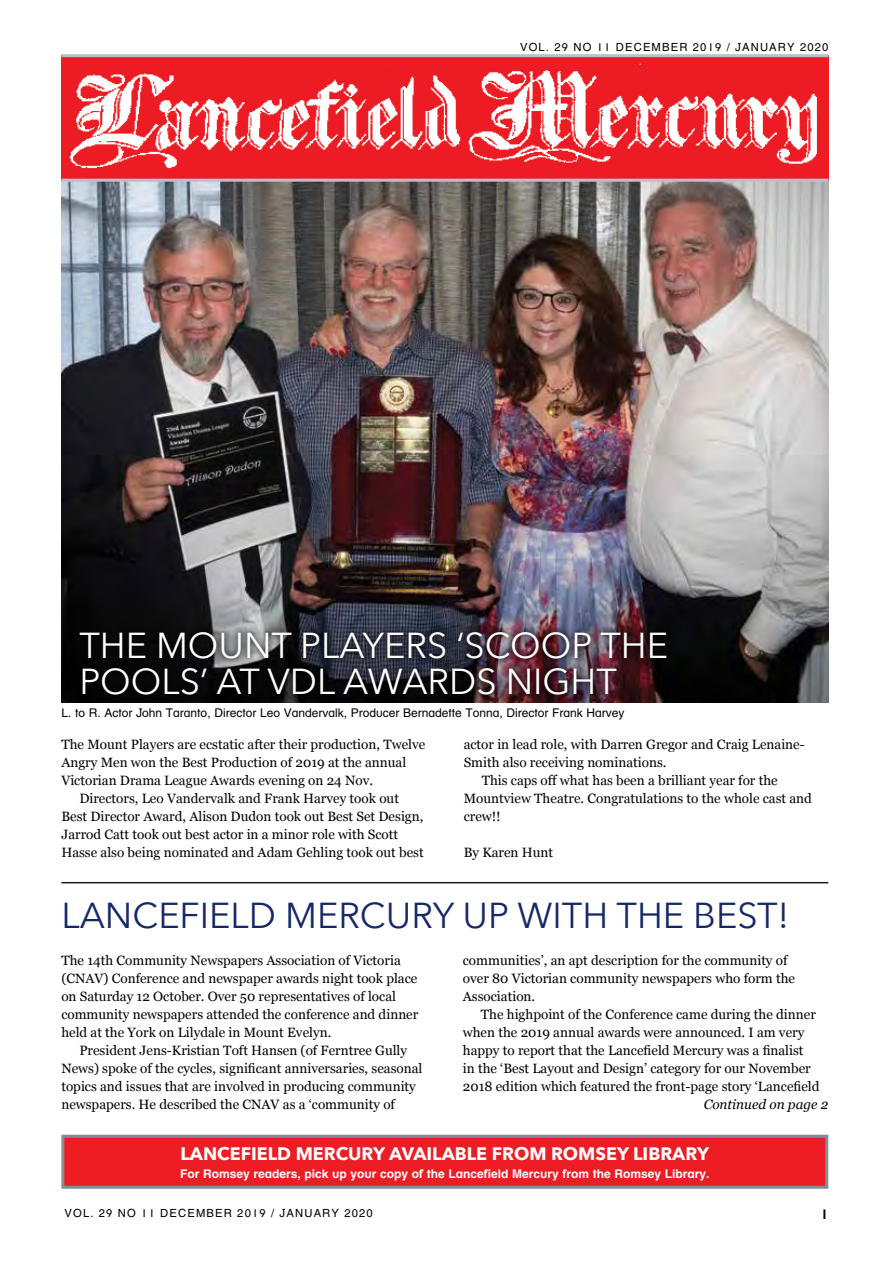
<style>
.page{position:relative;width:893px;height:1263px;background:#fff}
.page>*{position:absolute;margin:0;border:0;box-sizing:border-box;transform-origin:0 0}
.t1{font:36px/36px "Avenir Next";color:#fff}
.t2{font:36px "Avenir Next";color:#162867}
.t3{font:700 18px "Avenir Next";color:#fff}
.t4{font:13.5px/18px "Georgia";color:#000}
.t5{font:italic 13.5px "Georgia";color:#000}
.t6{font:700 13.5px "Helvetica Textbook";color:#000}
.t7{font:12px "Helvetica Textbook";color:#000}
.t8{font:700 12px "Helvetica Textbook";color:#fff}
.t9{font:11.25px "Helvetica Textbook";letter-spacing:.1em;color:#000}
</style>
<div class="page">
<img style="left:61px;top:182px;width:767px;height:521px">
<img style="left:73px;top:625px;width:600px;height:76px">
<div style="left:63px;top:1136px;width:764px;height:51px;background:#ed1d24"></div>
<div style="left:61px;top:1135px;width:767px;height:54px;border:3px solid #7e909e"></div>
<hr style="left:61px;top:882px;width:767px;height:1px;background:#000">
<svg style="left:61px;top:57px;width:767px;height:122px;fill:#ed1c24"></svg>
<hr style="left:61px;top:179px;width:767px;height:3px;background:#b6c2cc">
<hr style="left:61px;top:54px;width:767px;height:3px;background:#b6c2cc">
<p class="t9" style="left:520px;top:41px;width:310px">VOL. 29 NO 11 DECEMBER 2019 / JANUARY 2020</p>
<h1 class="t1" style="left:79px;top:626px;width:590px">THE MOUNT PLAYERS ‘SCOOP THE<br>POOLS’ AT VDL AWARDS NIGHT</h1>
<p class="t7" style="left:61px;top:706px;width:565px">L. to R. Actor John Taranto, Director Leo Vandervalk, Producer Bernadette Tonna, Director Frank Harvey</p>
<p class="t4" style="left:61px;top:735px;width:365px">The Mount Players are ecstatic after their production, Twelve</p>
<p class="t4" style="left:61px;top:753px;width:346px">Angry Men won the Best Production of 2019 at the annual</p>
<p class="t4" style="left:61px;top:771px;width:313px">Victorian Drama League Awards evening on 24 Nov.</p>
<p class="t4" style="left:79px;top:789px;width:321px">Directors, Leo Vandervalk and Frank Harvey took out</p>
<p class="t4" style="left:61px;top:807px;width:364px">Best Director Award, Alison Dudon took out Best Set Design,</p>
<p class="t4" style="left:61px;top:825px;width:338px">Jarrod Catt took out best actor in a minor role with Scott</p>
<p class="t4" style="left:61px;top:843px;width:364px">Hasse also being nominated and Adam Gehling took out best</p>
<p class="t4" style="left:464px;top:735px;width:343px">actor in lead role, with Darren Gregor and Craig Lenaine-</p>
<p class="t4" style="left:464px;top:753px;width:204px">Smith also receiving nominations.</p>
<p class="t4" style="left:482px;top:771px;width:298px">This caps off what has been a brilliant year for the</p>
<p class="t4" style="left:464px;top:789px;width:350px">Mountview Theatre. Congratulations to the whole cast and</p>
<p class="t4" style="left:464px;top:807px;width:39px">crew!!</p>
<p class="t4" style="left:464px;top:843px;width:91px">By Karen Hunt</p>
<h1 class="t2" style="left:61px;top:885px;width:729px">LANCEFIELD MERCURY UP WITH THE BEST!</h1>
<p class="t4" style="left:61px;top:951px;width:358px">The 14th Community Newspapers Association of Victoria (CNAV) Conference and newspaper awards night took place on Saturday 12 October. Over 50 representatives of local community newspapers attended the conference and dinner held at the York on Lilydale in Mount Evelyn.</p>
<p class="t4" style="left:61px;top:1041px;width:363px;text-indent:18px">President Jens-Kristian Toft Hansen (of Ferntree Gully News) spoke of the cycles, significant anniversaries, seasonal topics and issues that are involved in producing community newspapers. He described the CNAV as a ‘community of</p>
<p class="t4" style="left:463px;top:951px;width:334px">communities’, an apt description for the community of over 80 Victorian community newspapers who form the<br>Association.</p>
<p class="t4" style="left:463px;top:1005px;width:358px;text-indent:18px">The highpoint of the Conference came during the dinner when the 2019 annual awards were announced. I am very happy to report that the Lancefield Mercury was a finalist<br>in the ‘Best Layout and Design’ category for our November 2018 edition which featured the front-page story ‘Lancefield</p>
<p class="t5" style="left:704px;top:1094px;width:126px">Continued on page 2</p>
<h2 class="t3" style="left:180px;top:1138px;width:530px">LANCEFIELD MERCURY AVAILABLE FROM ROMSEY LIBRARY</h2>
<p class="t8" style="left:180px;top:1166px;width:531px">For Romsey readers, pick up your copy of the Lancefield Mercury from the Romsey Library.</p>
<p class="t9" style="left:64px;top:1206px;width:310px">VOL. 29 NO 11 DECEMBER 2019 / JANUARY 2020</p>
<p class="t6" style="left:821px;top:1205px;width:9px">1</p>
</div>
